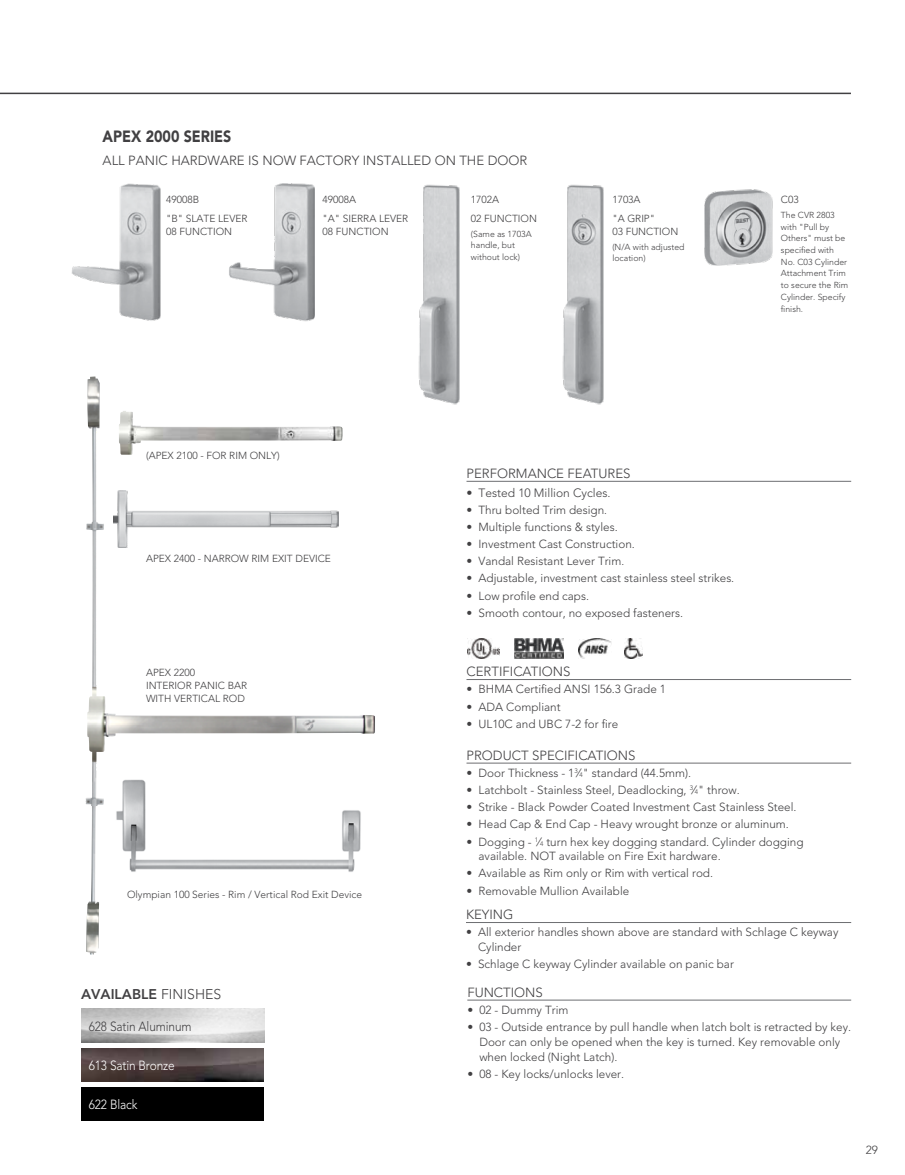
<style>
.page{position:relative;width:905px;height:1175px;background:#fff}
.page>*{position:absolute;margin:0;border:0;box-sizing:border-box;transform-origin:0 0}
.t1{font:900 16.2px "Avenir LT Std";color:#414042;scale:.88 1}
.t2{font:800 14.1px "Avenir LT Std";color:#414042}
.t3{font:300 13.2px "Avenir LT Std";color:#414042}
.t4{font:300 13.2px "Avenir LT Std";letter-spacing:-.01em;color:#fff;scale:.9 1}
.t5{font:300 13.2px "Avenir LT Std";color:#414042;scale:.9 1}
.t6{font:300 12px "Avenir LT Std";color:#414042}
.t7{font:300 11.7px/14.7px "Avenir LT Std";color:#414042}
.t8{font:300 10.2px/18.6px "Avenir LT Std";color:#414042}
.t9{font:300 8.7px/11.7px "Avenir LT Std";color:#414042}
.s1{font-weight:300}
.s2{font-size:6.45px}
</style>
<div class="page">
<img style="left:86px;top:376px;width:289px;height:579px">
<img style="left:119px;top:411px;width:224px;height:44px">
<img style="left:229px;top:184px;width:85px;height:138px">
<img style="left:72px;top:184px;width:89px;height:137px">
<img style="left:562px;top:184px;width:42px;height:221px">
<img style="left:418px;top:184px;width:42px;height:221px">
<hr style="left:466px;top:481px;width:385px;height:1px;background:#6d6e71">
<hr style="left:466px;top:679px;width:385px;height:1px;background:#6d6e71">
<hr style="left:466px;top:763px;width:385px;height:1px;background:#6d6e71">
<hr style="left:466px;top:922px;width:385px;height:1px;background:#6d6e71">
<hr style="left:467px;top:999px;width:384px;height:1px;background:#6d6e71">
<img style="left:467px;top:638px;width:33px;height:20px">
<img style="left:515px;top:638px;width:48px;height:20px">
<img style="left:578px;top:638px;width:33px;height:20px">
<img style="left:625px;top:638px;width:17px;height:20px">
<img style="left:81px;top:1048px;width:183px;height:33px">
<div style="left:81px;top:1087px;width:183px;height:33px;background:#000"></div>
<img style="left:114px;top:490px;width:225px;height:57px">
<img style="left:704px;top:189px;width:69px;height:77px">
<img style="left:114px;top:773px;width:250px;height:104px">
<hr style="left:0;top:93px;width:850px;height:1px;background:#414042">
<h1 class="t1" style="left:103px;top:126px;width:148px">APEX 2000 SERIES</h1>
<p class="t3" style="left:103px;top:152px;width:426px">ALL PANIC HARDWARE IS NOW FACTORY INSTALLED ON THE DOOR</p>
<p class="t8" style="left:166px;top:190px;width:83px">49008B<br>"B" SLATE LEVER</p>
<p class="t8" style="left:166px;top:222px;width:67px">08 FUNCTION</p>
<p class="t8" style="left:322px;top:190px;width:87px">49008A<br>"A" SIERRA LEVER</p>
<p class="t8" style="left:322px;top:222px;width:67px">08 FUNCTION</p>
<p class="t8" style="left:471px;top:190px;width:67px">1702A<br>02 FUNCTION</p>
<p class="t9" style="left:471px;top:228px;width:62px">(Same as 1703A handle, but without lock)</p>
<p class="t8" style="left:612px;top:190px;width:44px">1703A "A GRIP"</p>
<p class="t8" style="left:612px;top:222px;width:67px">03 FUNCTION</p>
<p class="t9" style="left:612px;top:241px;width:74px">(N/A with adjusted location)</p>
<p class="t8" style="left:781px;top:190px;width:19px">C03</p>
<p class="t9" style="left:781px;top:209px;width:69px">The CVR 2803 with "Pull by<br>Others" must be specified with<br>No. C03 Cylinder<br>Attachment Trim to secure the Rim<br>Cylinder. Specify finish.</p>
<p class="t8" style="left:146px;top:446px;width:135px">(APEX 2100 - FOR RIM ONLY)</p>
<p class="t8" style="left:146px;top:549px;width:186px">APEX 2400 - NARROW RIM EXIT DEVICE</p>
<p class="t8" style="left:146px;top:665px;width:103px;line-height:13.2px">APEX 2200<br>INTERIOR PANIC BAR<br>WITH VERTICAL ROD</p>
<p class="t8" style="left:127px;top:885px;width:237px">Olympian 100 Series - Rim / Vertical Rod Exit Device</p>
<p class="t2" style="left:81px;top:985px;width:142px">AVAILABLE <span class="s1">FINISHES</span></p>
<p class="t5" style="left:89px;top:1018px;width:116px">628 Satin Aluminum</p>
<p class="t4" style="left:89px;top:1057px;width:97px">613 Satin Bronze</p>
<p class="t4" style="left:89px;top:1096px;width:56px">622 Black</p>
<p class="t3" style="left:466px;top:466px;width:165px">PERFORMANCE FEATURES</p>
<p class="t6" style="left:466px;top:485px;width:146px">• Tested 10 Million Cycles.</p>
<p class="t7" style="left:466px;top:502px;width:142px">• Thru bolted Trim design.</p>
<p class="t7" style="left:466px;top:519px;width:153px">• Multiple functions &amp; styles.</p>
<p class="t7" style="left:466px;top:537px;width:170px">• Investment Cast Construction.</p>
<p class="t7" style="left:466px;top:554px;width:159px">• Vandal Resistant Lever Trim.</p>
<p class="t7" style="left:466px;top:571px;width:269px">• Adjustable, investment cast stainless steel strikes.</p>
<p class="t7" style="left:466px;top:588px;width:124px">• Low profile end caps.</p>
<p class="t7" style="left:466px;top:605px;width:218px">• Smooth contour, no exposed fasteners.</p>
<p class="t3" style="left:466px;top:664px;width:105px">CERTIFICATIONS</p>
<p class="t7" style="left:466px;top:682px;width:201px">• BHMA Certified ANSI 156.3 Grade 1</p>
<p class="t7" style="left:466px;top:699px;width:96px">• ADA Compliant</p>
<p class="t7" style="left:466px;top:716px;width:153px">• UL10C and UBC 7-2 for fire</p>
<p class="t3" style="left:466px;top:747px;width:170px">PRODUCT SPECIFICATIONS</p>
<p class="t7" style="left:466px;top:765px;width:226px">• Door Thickness - 1<sup>3</sup>⁄<span class="s2">4</span>" standard (44.5mm).</p>
<p class="t7" style="left:466px;top:782px;width:275px">• Latchbolt - Stainless Steel, Deadlocking, <sup>3</sup>⁄<span class="s2">4</span>" throw.</p>
<p class="t7" style="left:466px;top:800px;width:331px">• Strike - Black Powder Coated Investment Cast Stainless Steel.</p>
<p class="t7" style="left:466px;top:817px;width:324px">• Head Cap &amp; End Cap - Heavy wrought bronze or aluminum.</p>
<p class="t7" style="left:478px;top:834px;width:326px;text-indent:-12px">• Dogging - <sup>1</sup>⁄<span class="s2">4</span> turn hex key dogging standard. Cylinder dogging available. NOT available on Fire Exit hardware.</p>
<p class="t7" style="left:466px;top:866px;width:248px">• Available as Rim only or Rim with vertical rod.</p>
<p class="t7" style="left:466px;top:883px;width:164px">• Removable Mullion Available</p>
<p class="t3" style="left:466px;top:907px;width:49px">KEYING</p>
<p class="t7" style="left:478px;top:925px;width:362px;text-indent:-12px">• All exterior handles shown above are standard with Schlage C keyway<br>Cylinder</p>
<p class="t7" style="left:466px;top:957px;width:269px">• Schlage C keyway Cylinder available on panic bar</p>
<p class="t3" style="left:467px;top:984px;width:77px">FUNCTIONS</p>
<p class="t7" style="left:467px;top:1002px;width:103px">• 02 - Dummy Trim</p>
<p class="t7" style="left:479px;top:1019px;width:373px;text-indent:-12px">• 03 - Outside entrance by pull handle when latch bolt is retracted by key.<br>Door can only be opened when the key is turned. Key removable only when locked (Night Latch).</p>
<p class="t7" style="left:467px;top:1066px;width:158px">• 08 - Key locks/unlocks lever.</p>
<p class="t7" style="left:865px;top:1142px;width:14px">29</p>
</div>
